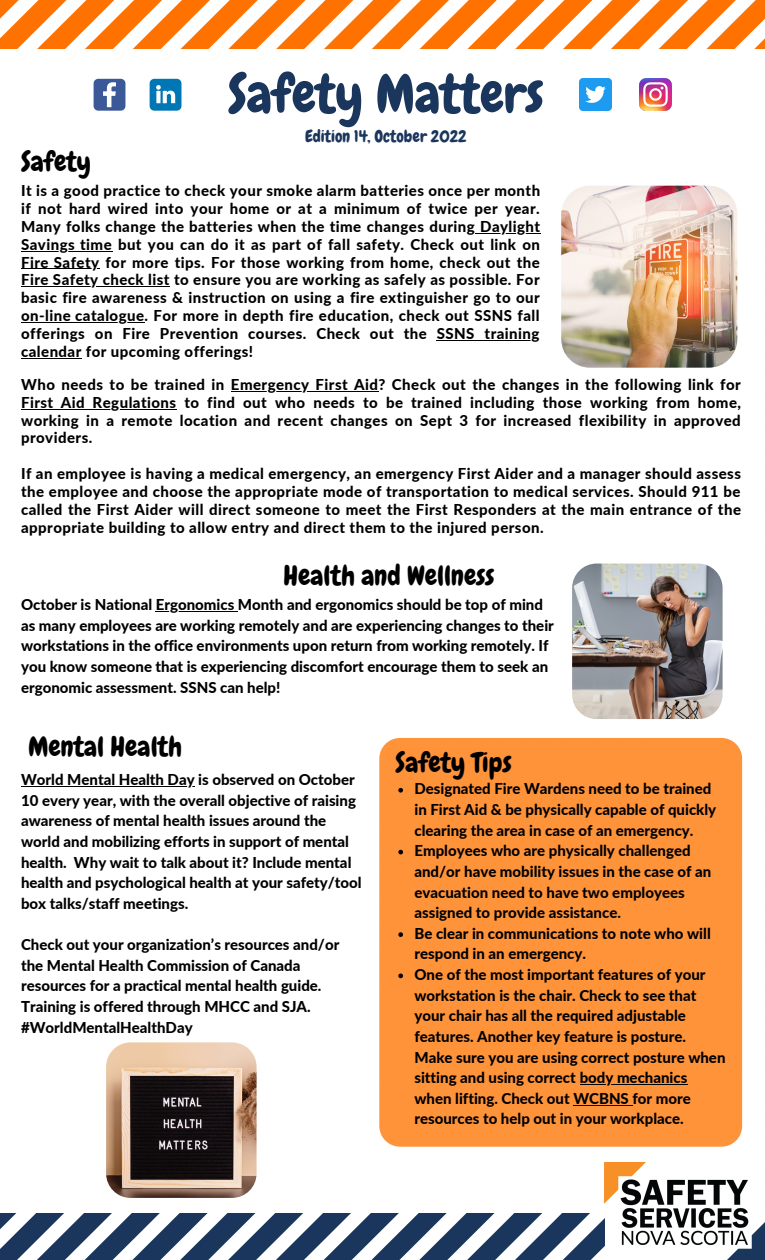
<style>
.page{position:relative;width:765px;height:1260px;background:#fff}
.page>*{position:absolute;margin:0;border:0;box-sizing:border-box;transform-origin:0 0}
.t1{font:53.12px "Chewy";color:#1b365d}
.t2{font:27.5px "Chewy";color:#000}
.t3{font:16.62px "Chewy";color:#1b365d}
.t4{font:800 15px/20.6px "Lato";color:#000}
</style>
<div class="page">
<svg style="left:94px;top:79px;width:31px;height:32px"></svg>
<svg style="left:150px;top:79px;width:31px;height:32px"></svg>
<img style="left:579px;top:79px;width:32px;height:32px">
<img style="left:640px;top:79px;width:32px;height:32px">
<svg style="left:0;top:0;width:765px;height:49px"></svg>
<svg style="left:0;top:1214px;width:605px;height:46px"></svg>
<img style="left:605px;top:1162px;width:160px;height:98px">
<div style="left:379px;top:738px;width:363px;height:409px;background:#ff933a;border-radius:21px"></div>
<img style="left:561px;top:185px;width:177px;height:183px">
<img style="left:572px;top:563px;width:151px;height:157px">
<hr style="left:156px;top:611px;width:82px;height:1px;background:#000">
<svg style="left:398px;top:788px;width:5px;height:5px"></svg>
<svg style="left:398px;top:850px;width:5px;height:4px"></svg>
<svg style="left:398px;top:932px;width:5px;height:5px"></svg>
<svg style="left:398px;top:974px;width:5px;height:4px"></svg>
<hr style="left:580px;top:1084px;width:107px;height:1px;background:#000">
<hr style="left:573px;top:1105px;width:59px;height:1px;background:#000">
<hr style="left:480px;top:233px;width:61px;height:1px;background:#000">
<hr style="left:21px;top:251px;width:91px;height:1px;background:#000">
<hr style="left:21px;top:268px;width:79px;height:1px;background:#000">
<hr style="left:21px;top:286px;width:149px;height:1px;background:#000">
<hr style="left:21px;top:322px;width:124px;height:1px;background:#000">
<hr style="left:437px;top:340px;width:103px;height:1px;background:#000">
<hr style="left:21px;top:358px;width:61px;height:1px;background:#000">
<hr style="left:21px;top:786px;width:174px;height:1px;background:#000">
<hr style="left:231px;top:391px;width:147px;height:1px;background:#000">
<hr style="left:21px;top:409px;width:156px;height:1px;background:#000">
<svg style="left:106px;top:1042px;width:151px;height:156px;background:#7e6a5d"></svg>
<h1 class="t1" style="left:228px;top:60px;width:317px">Safety Matters</h1>
<p class="t3" style="left:305px;top:125px;width:163px">Edition 14, October 2022</p>
<h2 class="t2" style="left:21px;top:144px;width:71px">Safety</h2>
<p class="t4" style="left:21px;top:182px;width:521px;line-height:17.8px;text-align:justify">It is a good practice to check your smoke alarm batteries once per month if not hard wired into your home or at a minimum of twice per year.<br>Many folks change the batteries when the time changes during Daylight Savings time but you can do it as part of fall safety. Check out link on Fire Safety for more tips. For those working from home, check out the Fire Safety check list to ensure you are working as safely as possible. For basic fire awareness &amp; instruction on using a fire extinguisher go to our on-line catalogue. For more in depth fire education, check out SSNS fall offerings on Fire Prevention courses. Check out the SSNS training calendar for upcoming offerings!</p>
<p class="t4" style="left:21px;top:375px;width:722px;line-height:17.8px;text-align:justify">Who needs to be trained in Emergency First Aid? Check out the changes in the following link for First Aid Regulations to find out who needs to be trained including those working from home, working in a remote location and recent changes on Sept 3 for increased flexibility in approved providers.</p>
<p class="t4" style="left:21px;top:464px;width:722px;line-height:17.8px;text-align:justify">If an employee is having a medical emergency, an emergency First Aider and a manager should assess the employee and choose the appropriate mode of transportation to medical services. Should 911 be called the First Aider will direct someone to meet the First Responders at the main entrance of the appropriate building to allow entry and direct them to the injured person.</p>
<h2 class="t2" style="left:284px;top:558px;width:212px">Health and Wellness</h2>
<p class="t4" style="left:21px;top:594px;width:534px">October is National Ergonomics Month and ergonomics should be top of mind as many employees are working remotely and are experiencing changes to their workstations in the office environments upon return from working remotely. If you know someone that is experiencing discomfort encourage them to seek an ergonomic assessment. SSNS can help!</p>
<h2 class="t2" style="left:28px;top:729px;width:155px">Mental Health</h2>
<p class="t4" style="left:21px;top:769px;width:342px">World Mental Health Day is observed on October 10 every year, with the overall objective of raising awareness of mental health issues around the world and mobilizing efforts in support of mental health. Why wait to talk about it? Include mental health and psychological health at your safety/tool box talks/staff meetings.</p>
<p class="t4" style="left:21px;top:934px;width:320px">Check out your organization’s resources and/or the Mental Health Commission of Canada resources for a practical mental health guide.<br>Training is offered through MHCC and SJA. #WorldMentalHealthDay</p>
<h2 class="t2" style="left:396px;top:746px;width:117px">Safety Tips</h2>
<p class="t4" style="left:414px;top:778px;width:313px">Designated Fire Wardens need to be trained in First Aid &amp; be physically capable of quickly clearing the area in case of an emergency.<br>Employees who are physically challenged and/or have mobility issues in the case of an evacuation need to have two employees assigned to provide assistance.<br>Be clear in communications to note who will respond in an emergency.<br>One of the most important features of your workstation is the chair. Check to see that your chair has all the required adjustable features. Another key feature is posture.<br>Make sure you are using correct posture when sitting and using correct body mechanics when lifting. Check out WCBNS for more resources to help out in your workplace.</p>
</div>
